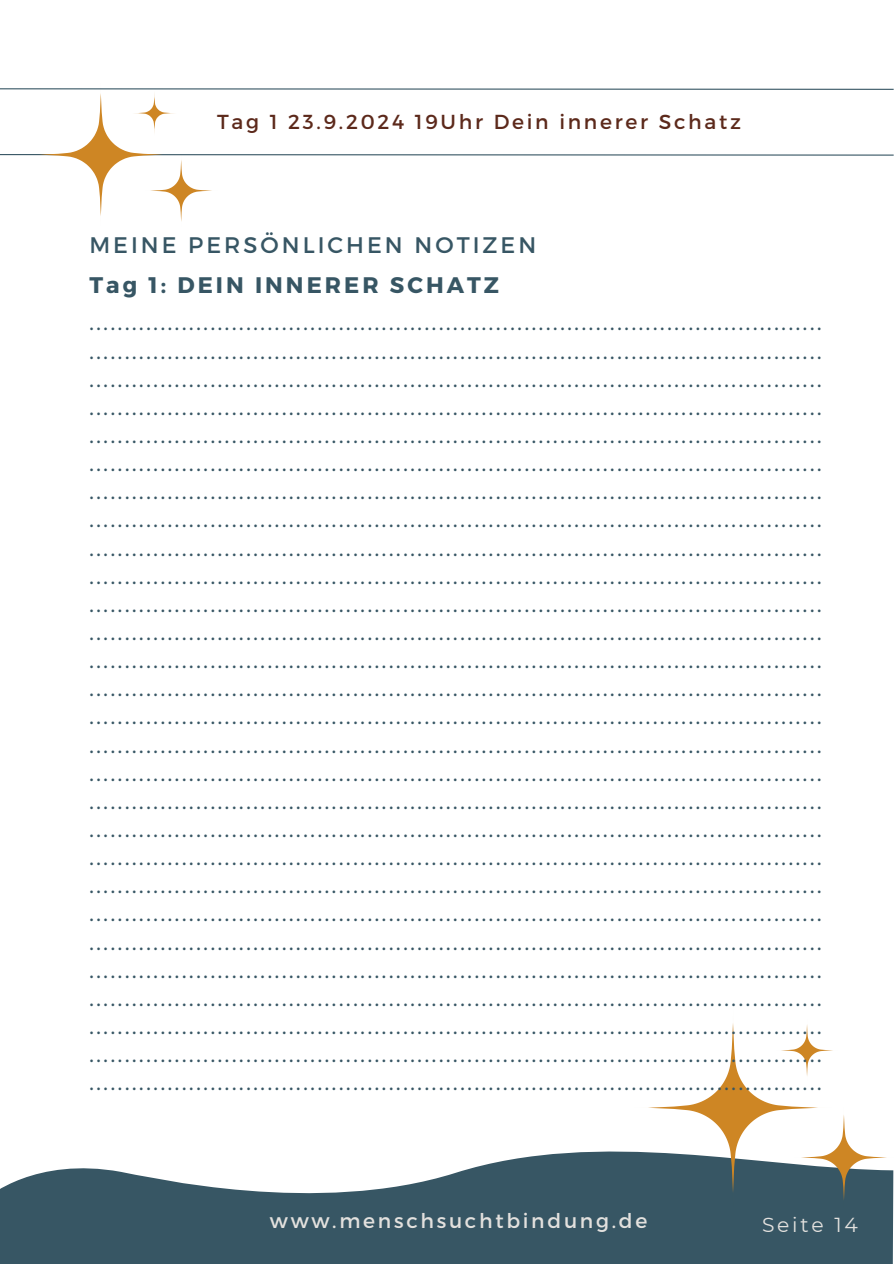
<style>
.page{position:relative;width:894px;height:1264px;background:#fff}
.page>*{position:absolute;margin:0;border:0;box-sizing:border-box;transform-origin:0 0}
.t1{font:22.5px "Montserrat";letter-spacing:.135em;color:#375664}
.t2{font:700 22.5px "Montserrat";letter-spacing:.135em;color:#375664}
.t3{font:20.25px/28.2px "Montserrat";color:#375664;text-align:justify}
.t4{font:20.25px "Montserrat";letter-spacing:.135em;color:#5c291b}
.t5{font:20.25px "Montserrat";letter-spacing:.135em;color:#e3e1de}
</style>
<div class="page">
<svg style="left:0;top:88px;width:893px;height:133px"></svg>
<svg style="left:0;top:1151px;width:893px;height:112px;fill:#375664"></svg>
<svg style="left:634px;top:1023px;width:259px;height:184px"></svg>
<p class="t4" style="left:217px;top:109px;width:525px">Tag 1 23.9.2024 19Uhr Dein innerer Schatz</p>
<h1 class="t1" style="left:89px;top:230px;width:448px">MEINE PERSÖNLICHEN NOTIZEN</h1>
<h2 class="t2" style="left:89px;top:270px;width:411px">Tag 1: DEIN INNERER SCHATZ</h2>
<p class="t3" style="left:89px;top:308px;width:733px">....................................................................................................... ....................................................................................................... ....................................................................................................... ....................................................................................................... ....................................................................................................... ....................................................................................................... ....................................................................................................... ....................................................................................................... ....................................................................................................... ....................................................................................................... ....................................................................................................... ....................................................................................................... ....................................................................................................... ....................................................................................................... ....................................................................................................... ....................................................................................................... ....................................................................................................... ....................................................................................................... ....................................................................................................... ....................................................................................................... ....................................................................................................... ....................................................................................................... ....................................................................................................... ....................................................................................................... ....................................................................................................... ....................................................................................................... ....................................................................................................... .......................................................................................................</p>
<p class="t5" style="left:270px;top:1207px;width:379px">www.menschsuchtbindung.de</p>
<p class="t5" style="left:761px;top:1211px;width:97px">Seite 14</p>
</div>
